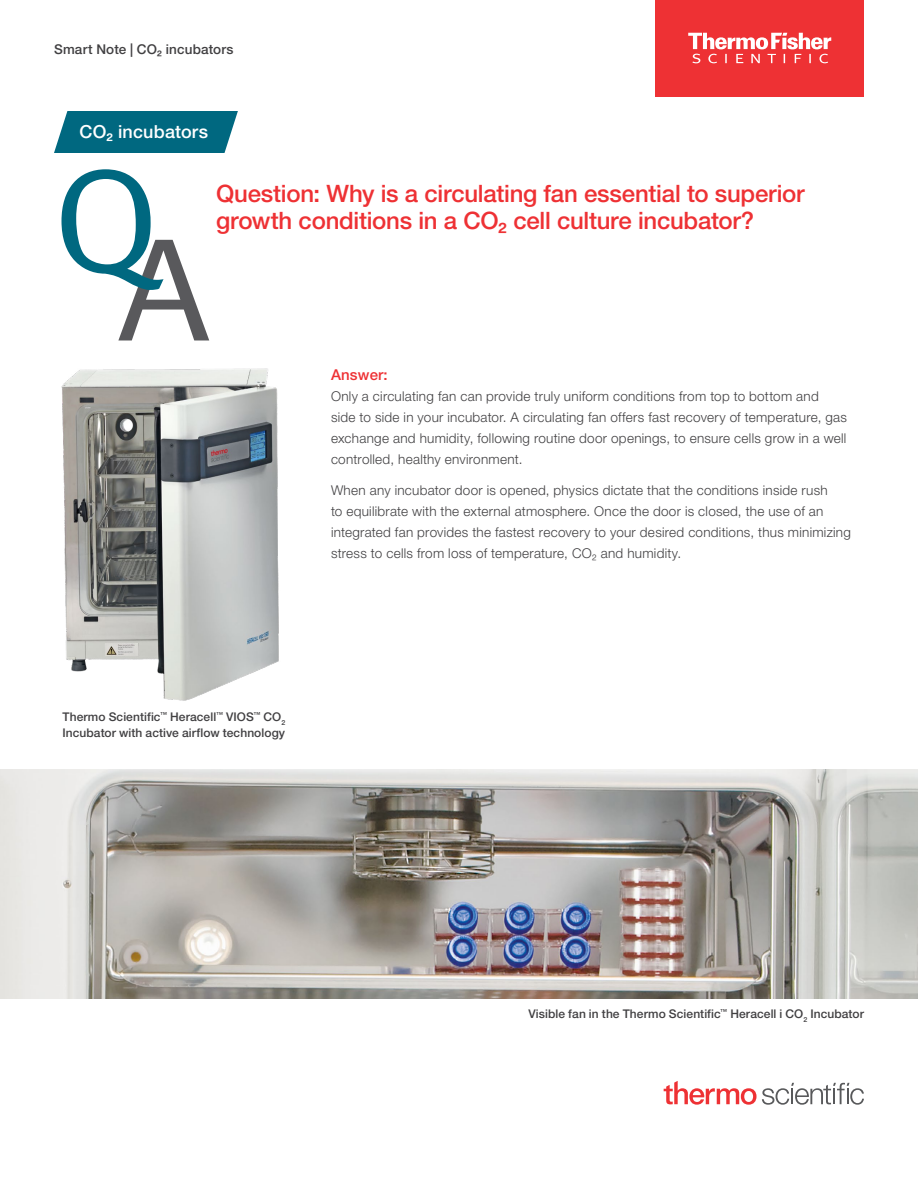
<style>
.page{position:relative;width:918px;height:1188px;background:#fff}
.page>*{position:absolute;margin:0;border:0;box-sizing:border-box;transform-origin:0 0}
.t1{font:500 24px/27px "Helvetica Neue LTW1 G";letter-spacing:-.01em;color:#ee3134}
.t2{font:500 18px "Helvetica Neue LTW1 G";letter-spacing:.01em;color:#fff}
.t3{font:500 15px "Helvetica Neue LTW1 G";letter-spacing:.01em;color:#ee3134}
.t4{font:300 13.5px/21px "Helvetica Neue LTW1 G";letter-spacing:.02em;color:#414042}
.t5{font:500 13.5px "Helvetica Neue LTW1 G";letter-spacing:.01em;color:#414042}
.t6{font:500 12px/15.8px "Helvetica Neue LTW1 G";letter-spacing:.005em;color:#414042}
</style>
<div class="page">
<div style="left:656px;top:0;width:208px;height:96px;background:#ee3134"></div>
<svg style="left:688px;top:33px;width:143px;height:30px"></svg>
<svg style="left:62px;top:169px;width:131px;height:125px"></svg>
<svg style="left:54px;top:111px;width:184px;height:42px"></svg>
<img style="left:0;top:770px;width:918px;height:228px">
<img style="left:61px;top:294px;width:218px;height:407px">
<svg style="left:664px;top:1081px;width:200px;height:24px"></svg>
<p class="t5" style="left:54px;top:41px;width:181px">Smart Note | CO₂ incubators</p>
<h2 class="t2" style="left:80px;top:121px;width:130px">CO₂ incubators</h2>
<h1 class="t1" style="left:216px;top:180px;width:590px">Question: Why is a circulating fan essential to superior growth conditions in a CO₂ cell culture incubator?</h1>
<p class="t3" style="left:331px;top:365px;width:58px">Answer:</p>
<p class="t4" style="left:331px;top:385px;width:518px">Only a circulating fan can provide truly uniform conditions from top to bottom and<br>side to side in your incubator. A circulating fan offers fast recovery of temperature, gas exchange and humidity, following routine door openings, to ensure cells grow in a well controlled, healthy environment.</p>
<p class="t4" style="left:331px;top:480px;width:521px">When any incubator door is opened, physics dictate that the conditions inside rush<br>to equilibrate with the external atmosphere. Once the door is closed, the use of an integrated fan provides the fastest recovery to your desired conditions, thus minimizing stress to cells from loss of temperature, CO₂ and humidity.</p>
<p class="t6" style="left:63px;top:709px;width:224px">Thermo Scientific<sup>™</sup> Heracell<sup>™</sup> VIOS<sup>™</sup> CO<sub>2<br></sub>Incubator with active airflow technology</p>
<p class="t6" style="left:528px;top:1006px;width:337px">Visible fan in the Thermo Scientific<sup>™</sup> Heracell i CO<sub>2</sub> Incubator</p>
</div>
